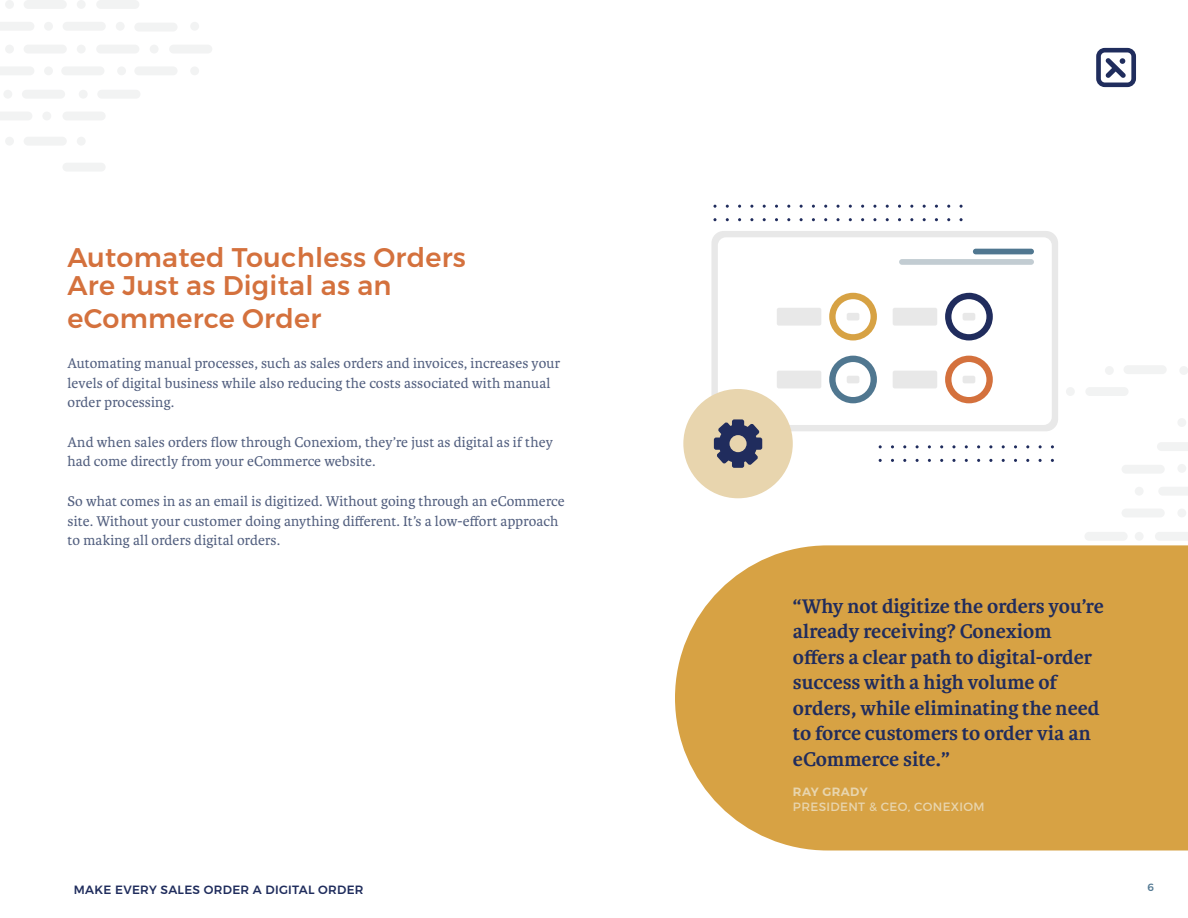
<style>
.page{position:relative;width:1188px;height:918px;background:#fff}
.page>*{position:absolute;margin:0;border:0;box-sizing:border-box;transform-origin:0 0}
.t1{font:500 27px/28.5px "Montserrat";letter-spacing:.01em;color:#d4713d}
.t2{font:700 21px/25.5px "Karmina";color:#202c5d}
.t3{font:15px/19.5px "Karmina";letter-spacing:.01em;color:#525f7f}
.t4{font:500 12px "Montserrat";letter-spacing:.025em;color:#202d5d}
.t5{font:12px "Montserrat";letter-spacing:.03em;color:#e8d5ae}
.t6{font:600 12px "Montserrat";letter-spacing:.03em;color:#e8d5ae}
.t7{font:500 10.5px "Montserrat";color:#527892}
</style>
<div class="page">
<svg style="left:1096px;top:48px;width:40px;height:39px"></svg>
<div style="left:190px;top:22px;width:9px;height:9px;background:#f2f3f3;border-radius:50%"></div>
<div style="left:134px;top:66px;width:44px;height:9px;background:#f2f3f3;border-radius:4px"></div>
<div style="left:190px;top:66px;width:9px;height:9px;background:#f2f3f3;border-radius:50%"></div>
<div style="left:61px;top:66px;width:43px;height:9px;background:#f2f3f3;border-radius:4px"></div>
<div style="left:117px;top:66px;width:9px;height:9px;background:#f2f3f3;border-radius:50%"></div>
<div style="left:134px;top:23px;width:44px;height:9px;background:#f2f3f3;border-radius:4px"></div>
<div style="left:169px;top:45px;width:43px;height:9px;background:#f2f3f3;border-radius:4px"></div>
<div style="left:150px;top:45px;width:9px;height:9px;background:#f2f3f3;border-radius:50%"></div>
<div style="left:96px;top:45px;width:43px;height:9px;background:#f2f3f3;border-radius:4px"></div>
<div style="left:96px;top:0;width:43px;height:9px;background:#f2f3f3;border-radius:4px"></div>
<div style="left:62px;top:112px;width:44px;height:8px;background:#f2f3f3;border-radius:4px"></div>
<div style="left:62px;top:163px;width:44px;height:9px;background:#f2f3f3;border-radius:4px"></div>
<div style="left:97px;top:90px;width:43px;height:9px;background:#f2f3f3;border-radius:4px"></div>
<div style="left:79px;top:90px;width:9px;height:9px;background:#f2f3f3;border-radius:50%"></div>
<div style="left:116px;top:22px;width:9px;height:9px;background:#f2f3f3;border-radius:50%"></div>
<div style="left:63px;top:22px;width:43px;height:9px;background:#f2f3f3;border-radius:4px"></div>
<div style="left:44px;top:22px;width:9px;height:9px;background:#f2f3f3;border-radius:50%"></div>
<svg style="left:0;top:22px;width:34px;height:8px"></svg>
<div style="left:77px;top:0;width:9px;height:9px;background:#f2f3f3;border-radius:50%"></div>
<div style="left:24px;top:0;width:43px;height:9px;background:#f2f3f3;border-radius:4px"></div>
<div style="left:5px;top:0;width:9px;height:9px;background:#f2f3f3;border-radius:50%"></div>
<div style="left:44px;top:66px;width:9px;height:9px;background:#f2f3f3;border-radius:50%"></div>
<svg style="left:0;top:67px;width:34px;height:8px"></svg>
<div style="left:77px;top:45px;width:9px;height:9px;background:#f2f3f3;border-radius:50%"></div>
<div style="left:24px;top:45px;width:43px;height:9px;background:#f2f3f3;border-radius:4px"></div>
<div style="left:5px;top:45px;width:9px;height:9px;background:#f2f3f3;border-radius:50%"></div>
<div style="left:77px;top:137px;width:9px;height:9px;background:#f2f3f3;border-radius:50%"></div>
<div style="left:24px;top:137px;width:43px;height:9px;background:#f2f3f3;border-radius:4px"></div>
<div style="left:5px;top:137px;width:9px;height:9px;background:#f2f3f3;border-radius:50%"></div>
<div style="left:42px;top:112px;width:9px;height:8px;background:#f2f3f3;border-radius:50%"></div>
<svg style="left:0;top:112px;width:32px;height:8px"></svg>
<div style="left:22px;top:90px;width:43px;height:9px;background:#f2f3f3;border-radius:4px"></div>
<div style="left:3px;top:90px;width:9px;height:9px;background:#f2f3f3;border-radius:50%"></div>
<svg style="left:1159px;top:487px;width:29px;height:8px"></svg>
<div style="left:1177px;top:418px;width:9px;height:9px;background:#f2f3f3;border-radius:50%"></div>
<div style="left:1177px;top:464px;width:9px;height:9px;background:#f2f3f3;border-radius:50%"></div>
<svg style="left:1157px;top:442px;width:31px;height:9px"></svg>
<div style="left:1122px;top:509px;width:43px;height:8px;background:#f2f3f3;border-radius:4px"></div>
<div style="left:1177px;top:509px;width:9px;height:8px;background:#f2f3f3;border-radius:50%"></div>
<div style="left:1122px;top:465px;width:43px;height:9px;background:#f2f3f3;border-radius:4px"></div>
<svg style="left:1155px;top:532px;width:33px;height:8px"></svg>
<div style="left:1084px;top:532px;width:44px;height:9px;background:#f2f3f3;border-radius:4px"></div>
<div style="left:1135px;top:532px;width:9px;height:9px;background:#f2f3f3;border-radius:50%"></div>
<div style="left:1135px;top:487px;width:9px;height:9px;background:#f2f3f3;border-radius:50%"></div>
<div style="left:1179px;top:366px;width:9px;height:9px;background:#f2f3f3;border-radius:50%"></div>
<div style="left:1124px;top:365px;width:43px;height:9px;background:#f2f3f3;border-radius:4px"></div>
<div style="left:1085px;top:387px;width:44px;height:9px;background:#f2f3f3;border-radius:4px"></div>
<div style="left:1105px;top:366px;width:9px;height:9px;background:#f2f3f3;border-radius:50%"></div>
<div style="left:1066px;top:387px;width:9px;height:9px;background:#f2f3f3;border-radius:50%"></div>
<div style="left:675px;top:545px;width:513px;height:305px;background:#d7a244"></div>
<div style="left:711px;top:231px;width:347px;height:200px;background:#e8e8e8;border-radius:12px"></div>
<div style="left:718px;top:237px;width:334px;height:188px;background:#fff;border-radius:8px"></div>
<div style="left:899px;top:259px;width:135px;height:6px;background:#c2ccd2;border-radius:3px"></div>
<div style="left:973px;top:249px;width:61px;height:5px;background:#507790;border-radius:3px"></div>
<svg style="left:945px;top:293px;width:48px;height:47px"></svg>
<div style="left:963px;top:313px;width:12px;height:7px;background:#e8e8e8;border-radius:2px"></div>
<div style="left:893px;top:308px;width:44px;height:18px;background:#e8e8e8;border-radius:2px"></div>
<svg style="left:829px;top:293px;width:48px;height:47px"></svg>
<div style="left:847px;top:313px;width:12px;height:7px;background:#e8e8e8;border-radius:2px"></div>
<div style="left:777px;top:308px;width:44px;height:18px;background:#e8e8e8;border-radius:2px"></div>
<svg style="left:945px;top:356px;width:48px;height:47px"></svg>
<div style="left:963px;top:376px;width:12px;height:7px;background:#e8e8e8;border-radius:2px"></div>
<div style="left:893px;top:371px;width:44px;height:17px;background:#e8e8e8;border-radius:2px"></div>
<svg style="left:829px;top:356px;width:48px;height:47px"></svg>
<div style="left:847px;top:376px;width:12px;height:7px;background:#e8e8e8;border-radius:2px"></div>
<div style="left:777px;top:371px;width:44px;height:17px;background:#e8e8e8;border-radius:2px"></div>
<svg style="left:713px;top:205px;width:250px;height:3px"></svg>
<svg style="left:713px;top:218px;width:250px;height:3px"></svg>
<svg style="left:879px;top:445px;width:175px;height:3px"></svg>
<svg style="left:879px;top:459px;width:175px;height:3px"></svg>
<div style="left:683px;top:389px;width:110px;height:109px;background:#e8d5ae;border-radius:55px"></div>
<svg style="left:714px;top:419px;width:48px;height:49px"></svg>
<h1 class="t1" style="left:68px;top:243px;width:400px">Automated Touchless Orders<br>Are Just as Digital as an</h1>
<h1 class="t1" style="left:68px;top:305px;width:255px">eCommerce Order</h1>
<p class="t3" style="left:68px;top:354px;width:494px">Automating manual processes, such as sales orders and invoices, increases your levels of digital business while also reducing the costs associated with manual order processing.</p>
<p class="t3" style="left:68px;top:432px;width:487px">And when sales orders flow through Conexiom, they’re just as digital as if they had come directly from your eCommerce website.</p>
<p class="t3" style="left:68px;top:492px;width:499px">So what comes in as an email is digitized. Without going through an eCommerce site. Without your customer doing anything different. It’s a low-effort approach to making all orders digital orders.</p>
<h2 class="t2" style="left:793px;top:594px;width:312px">“Why not digitize the orders you’re already receiving? Conexiom offers a clear path to digital-order success with a high volume of orders, while eliminating the need to force customers to order via an eCommerce site.”</h2>
<p class="t6" style="left:793px;top:784px;width:76px">RAY GRADY</p>
<p class="t5" style="left:793px;top:799px;width:193px">PRESIDENT &amp; CEO, CONEXIOM</p>
<p class="t4" style="left:74px;top:883px;width:291px">MAKE EVERY SALES ORDER A DIGITAL ORDER</p>
<p class="t7" style="left:1147px;top:880px;width:8px">6</p>
</div>
